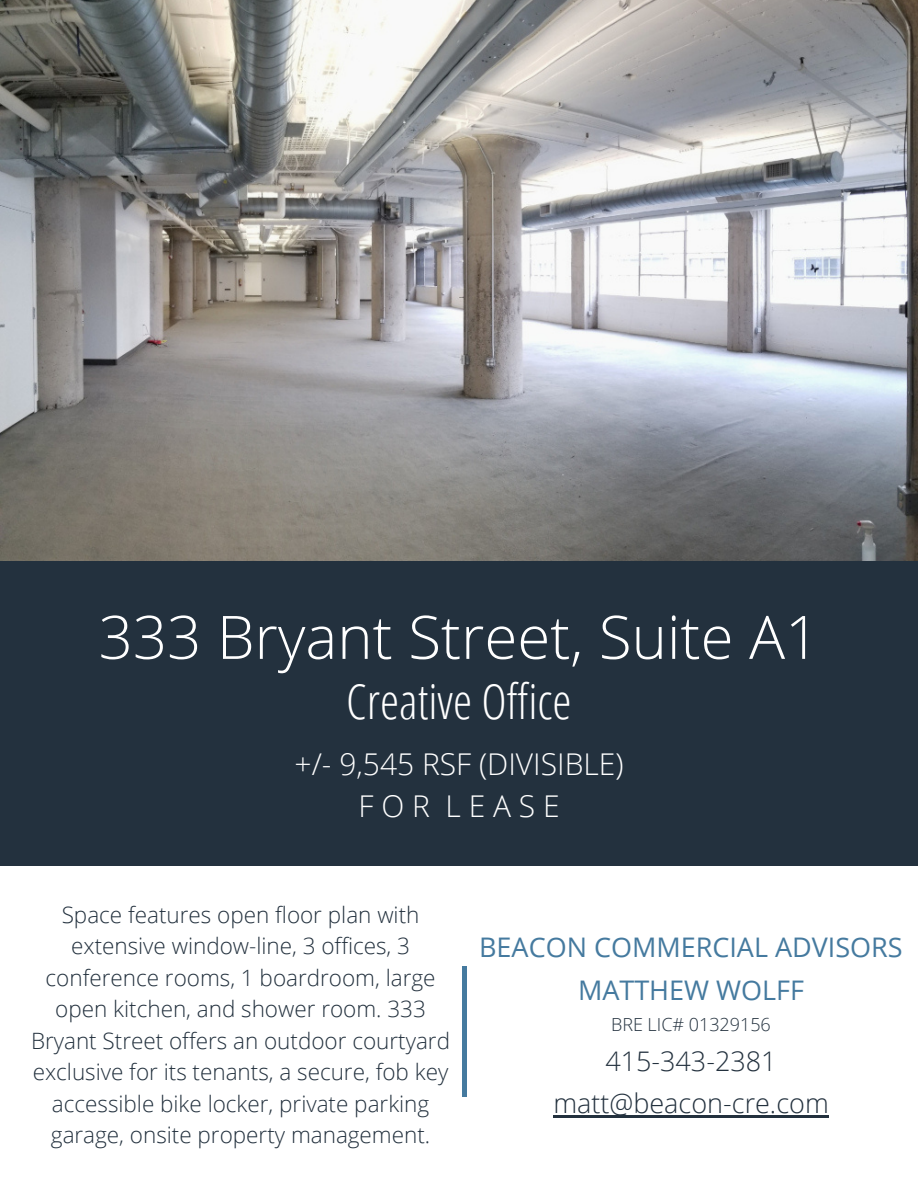
<style>
.page{position:relative;width:918px;height:1188px;background:#fff}
.page>*{position:absolute;margin:0;border:0;box-sizing:border-box;transform-origin:0 0}
.t1{font:300 60px "Open Sans";color:#fff}
.t2{font:300 48.75px "Open Sans Condensed";color:#fff}
.t3{font:300 30px "Open Sans";color:#fff}
.t4{font:300 30px "Open Sans";letter-spacing:.26em;color:#fff}
.t5{font:27px "Open Sans";color:#457a9f}
.t6{font:300 27px "Open Sans";color:#23313e}
.t7{font:300 22.5px/31.5px "Open Sans";color:#23313e;text-align:center}
.t8{font:300 18px "Open Sans";color:#23313e}
</style>
<div class="page">
<div style="left:0;top:0;width:918px;height:866px;background:#23313e"></div>
<img style="left:0;top:0;width:918px;height:560px">
<hr style="left:553px;top:1116px;width:276px;height:2px;background:#23313e">
<div style="left:462px;top:966px;width:5px;height:130px;background:#457a9f"></div>
<p class="t1" style="left:99px;top:595px;width:722px">333 Bryant Street, Suite A1</p>
<p class="t2" style="left:346px;top:667px;width:227px">Creative Office</p>
<p class="t3" style="left:295px;top:743px;width:330px">+/- 9,545 RSF (DIVISIBLE)</p>
<p class="t4" style="left:359px;top:785px;width:202px">FOR LEASE</p>
<p class="t7" style="left:31px;top:898px;width:421px">Space features open floor plan with extensive window-line, 3 offices, 3 conference rooms, 1 boardroom, large open kitchen, and shower room. 333<br>Bryant Street offers an outdoor courtyard exclusive for its tenants, a secure, fob key accessible bike locker, private parking garage, onsite property management.</p>
<p class="t5" style="left:479px;top:928px;width:425px">BEACON COMMERCIAL ADVISORS</p>
<p class="t5" style="left:578px;top:971px;width:228px">MATTHEW WOLFF</p>
<p class="t8" style="left:611px;top:1012px;width:161px">BRE LIC# 01329156</p>
<p class="t6" style="left:605px;top:1042px;width:173px">415-343-2381</p>
<p class="t6" style="left:553px;top:1085px;width:277px">matt@beacon-cre.com</p>
</div>
